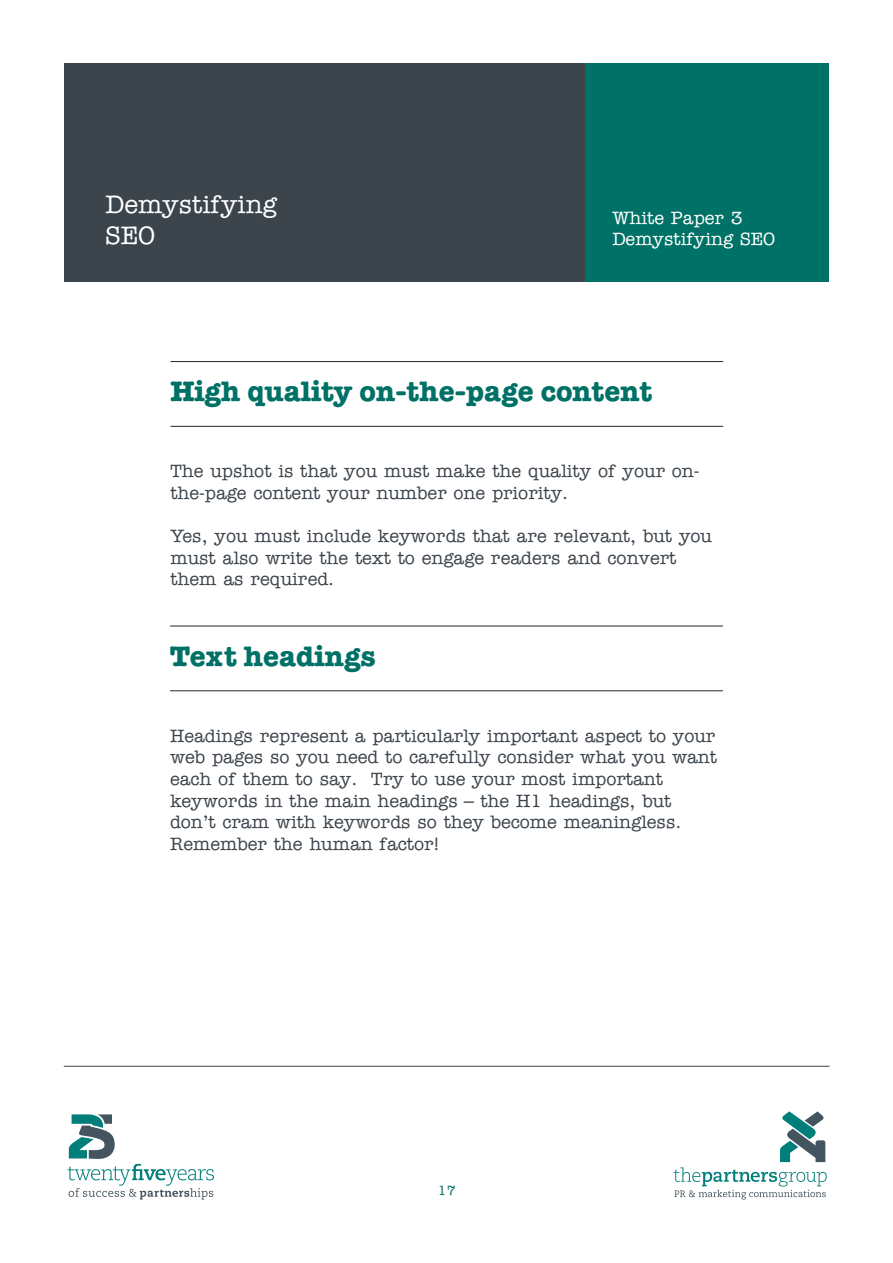
<style>
.page{position:relative;width:893px;height:1263px;background:#fff}
.page>*{position:absolute;margin:0;border:0;box-sizing:border-box;transform-origin:0 0}
.t1{font:700 28.5px "American Typewriter";color:#007166}
.t2{font:500 25.5px/30.6px "American Typewriter";color:#fff}
.t3{font:500 18px/21.6px "American Typewriter";color:#3c444c}
.t4{font:500 18px/21.6px "American Typewriter";color:#fff}
.t5{font:500 13.5px "American Typewriter";color:#007166}
</style>
<div class="page">
<svg style="left:674px;top:1111px;width:153px;height:88px"></svg>
<svg style="left:68px;top:1114px;width:146px;height:85px"></svg>
<hr style="left:64px;top:1066px;width:766px;height:1px;background:#3c444c">
<hr style="left:170px;top:361px;width:553px;height:1px;background:#272627">
<hr style="left:170px;top:426px;width:553px;height:1px;background:#272627">
<hr style="left:170px;top:626px;width:553px;height:1px;background:#272627">
<hr style="left:170px;top:690px;width:553px;height:1px;background:#272627">
<div style="left:64px;top:64px;width:520px;height:218px;background:#3c444c"></div>
<div style="left:585px;top:64px;width:244px;height:218px;background:#007166"></div>
<h2 class="t2" style="left:106px;top:192px;width:173px">Demystifying<br>SEO</h2>
<p class="t4" style="left:612px;top:208px;width:164px">White Paper 3<br>Demystifying SEO</p>
<h1 class="t1" style="left:170px;top:382px;width:483px">High quality on-the-page content</h1>
<p class="t3" style="left:170px;top:462px;width:531px">The upshot is that you must make the quality of your on&shy;the-page content your number one priority.</p>
<p class="t3" style="left:170px;top:527px;width:543px">Yes, you must include keywords that are relevant, but you must also write the text to engage readers and convert them as required.</p>
<h1 class="t1" style="left:170px;top:646px;width:207px">Text headings</h1>
<p class="t3" style="left:170px;top:726px;width:548px">Headings represent a particularly important aspect to your web pages so you need to carefully consider what you want each of them to say. Try to use your most important keywords in the main headings – the H1 headings, but don’t cram with keywords so they become meaningless.<br>Remember the human factor!</p>
<p class="t5" style="left:438px;top:1186px;width:19px">17</p>
</div>
